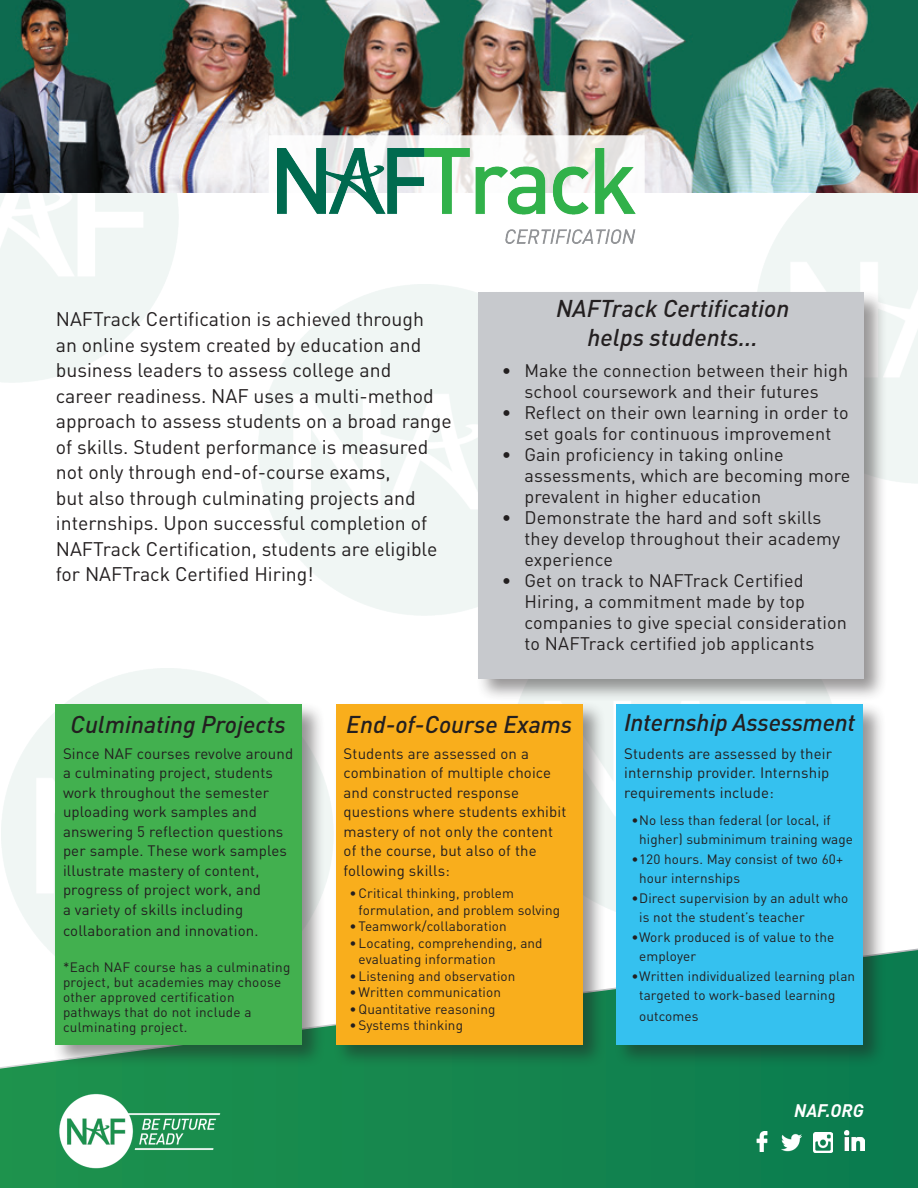
<style>
.page{position:relative;width:918px;height:1188px;background:#fff}
.page>*{position:absolute;margin:0;border:0;box-sizing:border-box;transform-origin:0 0}
.t1{font:italic 500 24px/28.8px "DIN";color:#231f20;text-align:center}
.t2{font:19.5px/25.5px "DINOT";color:#231f20}
.t3{font:18px/21px "DINOT";letter-spacing:.01em;color:#231f20}
.t4{font:italic 700 18px "DINOT";color:#fff}
.t5{font:15px/19.5px "DINOT";letter-spacing:.01em;color:#231f20}
.t6{font:13.5px/19.5px "DINOT";letter-spacing:.01em;color:#231f20}
</style>
<div class="page">
<svg style="left:0;top:827px;width:918px;height:361px"></svg>
<img style="left:0;top:0;width:918px;height:193px">
<svg style="left:269px;top:135px;width:376px;height:79px"></svg>
<img style="left:278px;top:149px;width:358px;height:95px">
<img style="left:752px;top:1131px;width:20px;height:20px">
<img style="left:844px;top:1131px;width:20px;height:19px">
<img style="left:782px;top:1132px;width:20px;height:20px">
<img style="left:813px;top:1132px;width:20px;height:20px">
<div style="left:52px;top:701px;width:273px;height:367px;background:#231f20;opacity:.47"></div>
<div style="left:55px;top:704px;width:247px;height:340px;background:#42b04f"></div>
<div style="left:333px;top:701px;width:273px;height:367px;background:#231f20;opacity:.47"></div>
<div style="left:336px;top:704px;width:247px;height:340px;background:#f9ae1c"></div>
<div style="left:614px;top:701px;width:273px;height:367px;background:#231f20;opacity:.47"></div>
<div style="left:616px;top:704px;width:247px;height:340px;background:#35c1ef"></div>
<div style="left:476px;top:290px;width:412px;height:412px;background:#231f20;opacity:.47"></div>
<div style="left:479px;top:292px;width:385px;height:387px;background:#c7c9cd"></div>
<img style="left:58px;top:1093px;width:164px;height:77px">
<p class="t2" style="left:56px;top:306px;width:398px">NAFTrack Certification is achieved through<br>an online system created by education and business leaders to assess college and career readiness. NAF uses a multi-method approach to assess students on a broad range of skills. Student performance is measured not only through end-of-course exams,<br>but also through culminating projects and internships. Upon successful completion of NAFTrack Certification, students are eligible for NAFTrack Certified Hiring!</p>
<p class="t1" style="left:556px;top:294px;width:235px">NAFTrack Certification helps students...</p>
<p class="t3" style="left:502px;top:360px;width:348px;text-align:center">• Make the connection between their high school coursework and their futures</p>
<p class="t3" style="left:502px;top:402px;width:348px;text-align:center">• Reflect on their own learning in order to set goals for continuous improvement</p>
<p class="t3" style="left:524px;top:444px;width:328px;text-indent:-22px">• Gain proficiency in taking online assessments, which are becoming more prevalent in higher education</p>
<p class="t3" style="left:524px;top:507px;width:317px;text-indent:-22px">• Demonstrate the hard and soft skills they develop throughout their academy experience</p>
<p class="t3" style="left:524px;top:570px;width:324px;text-indent:-22px">• Get on track to NAFTrack Certified Hiring, a commitment made by top companies to give special consideration to NAFTrack certified job applicants</p>
<p class="t1" style="left:71px;top:709px;width:217px">Culminating Projects</p>
<p class="t1" style="left:346px;top:709px;width:227px">End-of-Course Exams</p>
<p class="t1" style="left:624px;top:707px;width:233px">Internship Assessment</p>
<p class="t5" style="left:63px;top:743px;width:232px">Since NAF courses revolve around a culminating project, students work throughout the semester uploading work samples and answering 5 reflection questions per sample. These work samples illustrate mastery of content, progress of project work, and<br>a variety of skills including</p>
<p class="t5" style="left:63px;top:920px;width:197px">collaboration and innovation.</p>
<p class="t6" style="left:63px;top:959px;width:229px;line-height:15px">*Each NAF course has a culminating project, but academies may choose other approved certification pathways that do not include a culminating project.</p>
<p class="t5" style="left:344px;top:743px;width:224px">Students are assessed on a combination of multiple choice and constructed response questions where students exhibit mastery of not only the content of the course, but also of the following skills:</p>
<p class="t6" style="left:359px;top:885px;width:203px;line-height:16.5px;text-indent:-9px">•Critical thinking, problem formulation, and problem solving</p>
<p class="t6" style="left:350px;top:916px;width:159px">•Teamwork/collaboration</p>
<p class="t6" style="left:359px;top:934px;width:186px;line-height:16.5px;text-indent:-9px">•Locating, comprehending, and evaluating information</p>
<p class="t6" style="left:350px;top:966px;width:167px">•Listening and observation</p>
<p class="t6" style="left:350px;top:982px;width:153px">•Written communication</p>
<p class="t6" style="left:350px;top:999px;width:147px">•Quantitative reasoning</p>
<p class="t6" style="left:350px;top:1015px;width:115px">•Systems thinking</p>
<p class="t5" style="left:624px;top:743px;width:210px">Students are assessed by their internship provider. Internship requirements include:</p>
<p class="t6" style="left:639px;top:810px;width:215px;text-indent:-8px">•No less than federal (or local, if higher) subminimum training wage</p>
<p class="t6" style="left:639px;top:849px;width:206px;text-indent:-8px">•120 hours. May consist of two 60+ hour internships</p>
<p class="t6" style="left:639px;top:888px;width:211px;text-indent:-8px">•Direct supervision by an adult who is not the student’s teacher</p>
<p class="t6" style="left:639px;top:927px;width:197px;text-indent:-8px">•Work produced is of value to the employer</p>
<p class="t6" style="left:639px;top:966px;width:218px;text-indent:-8px">•Written individualized learning plan targeted to work-based learning</p>
<p class="t6" style="left:639px;top:1006px;width:61px">outcomes</p>
<p class="t4" style="left:794px;top:1099px;width:71px">NAF.ORG</p>
</div>
